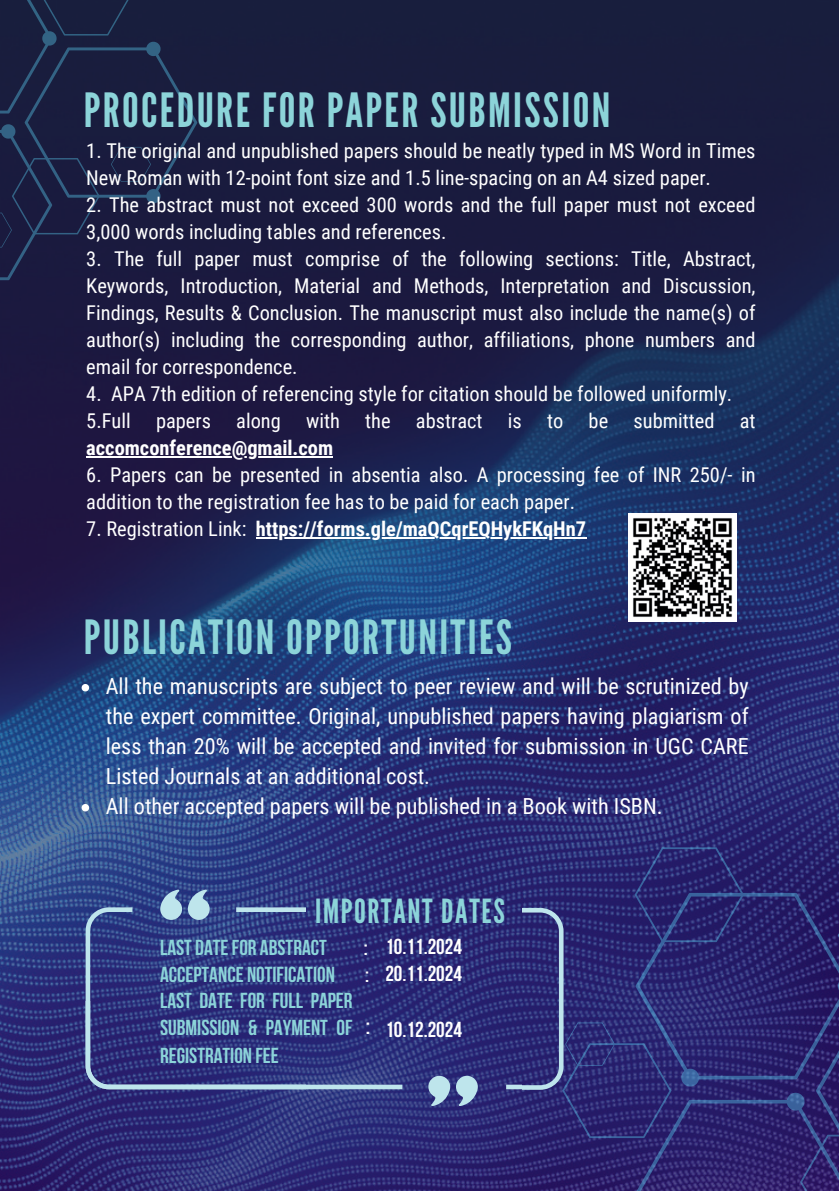
<style>
.page{position:relative;width:839px;height:1191px;background:#fff}
.page>*{position:absolute;margin:0;border:0;box-sizing:border-box;transform-origin:0 0}
.t1{font:47.2px "League Gothic";letter-spacing:.05em;color:#8cd4d9}
.t2{font:33.2px "League Gothic";letter-spacing:.05em;color:#8cd4d9}
.t3{font:700 23.6px "Bebas Neue";color:#fff}
.t4{font:22.2px/30px "Roboto Condensed";color:#fff}
.t5{font:700 21.6px/27.2px "Bebas Neue";color:#8cd4d9;text-align:justify}
.t6{font:700 21.6px "Bebas Neue";color:#fff}
.t7{font:20.4px/27px "Roboto Condensed";color:#fff}
.t8{font:700 20.4px "Roboto Condensed";color:#fff}
.s1{font-weight:400}
</style>
<div class="page">
<img style="left:0;top:0;width:838px;height:1191px">
<svg style="left:0;top:0;width:197px;height:280px;background:#1a2042"></svg>
<svg style="left:86px;top:847px;width:752px;height:344px;background:#30327a"></svg>
<img style="left:628px;top:514px;width:108px;height:108px">
<hr style="left:86px;top:457px;width:247px;height:1px;background:#fff">
<hr style="left:256px;top:538px;width:330px;height:1px;background:#fff">
<svg style="left:82px;top:684px;width:7px;height:7px"></svg>
<svg style="left:82px;top:804px;width:7px;height:7px"></svg>
<img style="left:0;top:283px;width:43px;height:712px">
<h1 class="t1" style="left:84px;top:82px;width:528px">PROCEDURE FOR PAPER SUBMISSION</h1>
<p class="t7" style="left:86px;top:137px;width:670px">1. The original and unpublished papers should be neatly typed in MS Word in Times<br>New Roman with 12-point font size and 1.5 line-spacing on an A4 sized paper.</p>
<p class="t7" style="left:86px;top:191px;width:670px">2. The abstract must not exceed 300 words and the full paper must not exceed<br>3,000 words including tables and references.</p>
<p class="t7" style="left:86px;top:245px;width:670px;text-align:justify">3. The full paper must comprise of the following sections: Title, Abstract, Keywords, Introduction, Material and Methods, Interpretation and Discussion, Findings, Results &amp; Conclusion. The manuscript must also include the name(s) of author(s) including the corresponding author, affiliations, phone numbers and email for correspondence.</p>
<p class="t7" style="left:86px;top:380px;width:670px">4. APA 7th edition of referencing style for citation should be followed uniformly.<br>5.Full papers along with the abstract is to be submitted at</p>
<p class="t8" style="left:86px;top:434px;width:248px">accomconference@gmail.com</p>
<p class="t7" style="left:86px;top:461px;width:670px">6. Papers can be presented in absentia also. A processing fee of INR 250/- in addition to the registration fee has to be paid for each paper.</p>
<p class="t8" style="left:86px;top:515px;width:501px"><span class="s1">7. Registration Link:</span> https://forms.gle/maQCqrEQHykFKqHn7</p>
<h1 class="t1" style="left:84px;top:609px;width:429px">PUBLICATION OPPORTUNITIES</h1>
<p class="t4" style="left:106px;top:671px;width:644px">All the manuscripts are subject to peer review and will be scrutinized by the expert committee. Original, unpublished papers having plagiarism of less than 20% will be accepted and invited for submission in UGC CARE Listed Journals at an additional cost.<br>All other accepted papers will be published in a Book with ISBN.</p>
<h2 class="t2" style="left:315px;top:892px;width:191px">IMPORTANT DATES</h2>
<p class="t5" style="left:160px;top:933px;width:168px">LAST DATE FOR ABSTRACT</p>
<p class="t6" style="left:364px;top:934px;width:100px">: 10.11.2024</p>
<p class="t5" style="left:160px;top:961px;width:176px">ACCEPTANCE NOTIFICATION</p>
<p class="t6" style="left:365px;top:963px;width:6px">:</p>
<p class="t5" style="left:160px;top:987px;width:194px">LAST DATE FOR FULL PAPER SUBMISSION &amp; PAYMENT OF REGISTRATION FEE</p>
<p class="t6" style="left:385px;top:962px;width:78px">20.11.2024</p>
<p class="t6" style="left:385px;top:1017px;width:78px">10.12.2024</p>
<p class="t3" style="left:366px;top:1013px;width:6px">:</p>
</div>
